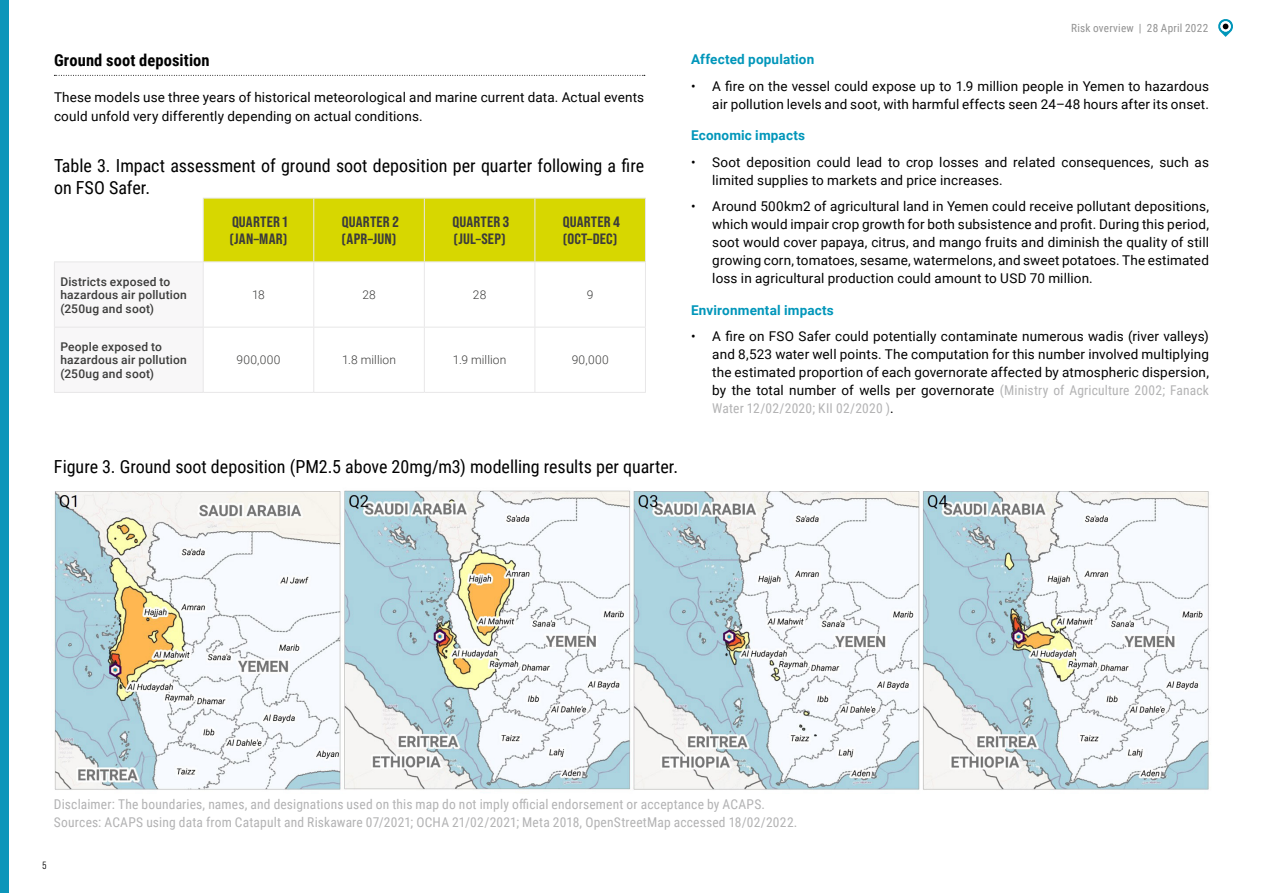
<style>
.page{position:relative;width:1263px;height:893px;background:#fff}
.page>*{position:absolute;margin:0;border:0;box-sizing:border-box;transform-origin:0 0}
.t1{font:18px/21.6px "Roboto Condensed";color:#000}
.t2{font:700 16.5px "Roboto Condensed";letter-spacing:.005em;color:#000}
.t3{font:15px/17.2px "Bebas Neue Pro Semi Exp X Bold";letter-spacing:.01em;color:#3c3c3b}
.t4{font:13.5px/18px "Roboto";letter-spacing:.01em;color:#000}
.t5{font:13.5px/18.8px "Roboto Condensed";letter-spacing:.015em;color:#b3b3b4}
.t6{font:700 13.5px "Roboto";letter-spacing:.015em;color:#0096ba}
.t7{font:500 12px/13.5px "Roboto";letter-spacing:.015em;color:#3c3c3b}
.t8{font:300 12px "Roboto";letter-spacing:.01em;color:#3c3c3b}
.t9{font:11.25px "Roboto Condensed";letter-spacing:.02em;color:#929292}
.t10{font:10.5px "Bebas Neue Pro Middle";color:#000}
.s1{font-family:"Roboto Condensed";color:#b3b3b4}
.s2{font-family:"Roboto";color:#000}
</style>
<div class="page">
<svg style="left:1218px;top:19px;width:15px;height:18px"></svg>
<div style="left:0;top:0;width:9px;height:893px;background:#0c96ba"></div>
<svg style="left:54px;top:75px;width:591px;height:1px"></svg>
<img style="left:54px;top:490px;width:1155px;height:300px">
<svg style="left:55px;top:199px;width:590px;height:193px"></svg>
<svg style="left:204px;top:262px;width:441px;height:130px"></svg>
<hr style="left:203px;top:198px;width:111px;height:1px;background:#e8e7e8">
<hr style="left:203px;top:198px;width:1px;height:63px;background:#e8e7e8">
<hr style="left:314px;top:198px;width:110px;height:1px;background:#e8e7e8">
<hr style="left:313px;top:198px;width:1px;height:63px;background:#e8e7e8">
<hr style="left:424px;top:198px;width:111px;height:1px;background:#e8e7e8">
<hr style="left:424px;top:198px;width:1px;height:63px;background:#e8e7e8">
<hr style="left:535px;top:198px;width:111px;height:1px;background:#e8e7e8">
<hr style="left:534px;top:198px;width:1px;height:63px;background:#e8e7e8">
<hr style="left:645px;top:198px;width:1px;height:63px;background:#e8e7e8">
<hr style="left:54px;top:261px;width:149px;height:1px;background:#e8e7e8">
<hr style="left:54px;top:262px;width:1px;height:65px;background:#e8e7e8">
<hr style="left:203px;top:261px;width:111px;height:1px;background:#e8e7e8">
<hr style="left:203px;top:262px;width:1px;height:65px;background:#e8e7e8">
<hr style="left:314px;top:261px;width:110px;height:1px;background:#e8e7e8">
<hr style="left:313px;top:262px;width:1px;height:65px;background:#e8e7e8">
<hr style="left:424px;top:261px;width:111px;height:1px;background:#e8e7e8">
<hr style="left:424px;top:262px;width:1px;height:65px;background:#e8e7e8">
<hr style="left:535px;top:261px;width:111px;height:1px;background:#e8e7e8">
<hr style="left:534px;top:262px;width:1px;height:65px;background:#e8e7e8">
<hr style="left:645px;top:262px;width:1px;height:65px;background:#e8e7e8">
<hr style="left:54px;top:327px;width:149px;height:1px;background:#e8e7e8">
<hr style="left:54px;top:327px;width:1px;height:65px;background:#e8e7e8">
<hr style="left:203px;top:327px;width:111px;height:1px;background:#e8e7e8">
<hr style="left:203px;top:327px;width:1px;height:65px;background:#e8e7e8">
<hr style="left:314px;top:327px;width:110px;height:1px;background:#e8e7e8">
<hr style="left:313px;top:327px;width:1px;height:65px;background:#e8e7e8">
<hr style="left:424px;top:327px;width:111px;height:1px;background:#e8e7e8">
<hr style="left:424px;top:327px;width:1px;height:65px;background:#e8e7e8">
<hr style="left:535px;top:327px;width:111px;height:1px;background:#e8e7e8">
<hr style="left:534px;top:327px;width:1px;height:65px;background:#e8e7e8">
<hr style="left:645px;top:327px;width:1px;height:65px;background:#e8e7e8">
<hr style="left:54px;top:392px;width:149px;height:1px;background:#e8e7e8">
<hr style="left:203px;top:392px;width:111px;height:1px;background:#e8e7e8">
<hr style="left:314px;top:392px;width:110px;height:1px;background:#e8e7e8">
<hr style="left:424px;top:392px;width:111px;height:1px;background:#e8e7e8">
<hr style="left:535px;top:392px;width:111px;height:1px;background:#e8e7e8">
<p class="t2" style="left:54px;top:49px;width:157px">Ground soot deposition</p>
<p class="t4" style="left:54px;top:88px;width:592px;line-height:18.8px">These models use three years of historical meteorological and marine current data. Actual events could unfold very differently depending on actual conditions.</p>
<h1 class="t1" style="left:54px;top:154px;width:592px">Table 3. Impact assessment of ground soot deposition per quarter following a fire on FSO Safer.</h1>
<p class="t7" style="left:60px;top:274px;width:128px">Districts exposed to hazardous air pollution (250ug and soot)</p>
<p class="t7" style="left:60px;top:339px;width:128px">People exposed to hazardous air pollution (250ug and soot)</p>
<p class="t3" style="left:229px;top:212px;width:60px">QUARTER 1 (JAN–MAR)</p>
<p class="t3" style="left:342px;top:212px;width:59px">QUARTER 2 (APR–JUN)</p>
<p class="t3" style="left:452px;top:212px;width:58px">QUARTER 3 (JUL–SEP)</p>
<p class="t3" style="left:563px;top:212px;width:59px">QUARTER 4 (OCT–DEC)</p>
<p class="t8" style="left:252px;top:286px;width:14px">18</p>
<p class="t8" style="left:362px;top:286px;width:15px">28</p>
<p class="t8" style="left:473px;top:286px;width:15px">28</p>
<p class="t8" style="left:587px;top:286px;width:8px">9</p>
<p class="t8" style="left:236px;top:352px;width:46px">900,000</p>
<p class="t8" style="left:342px;top:352px;width:55px">1.8 million</p>
<p class="t8" style="left:453px;top:352px;width:55px">1.9 million</p>
<p class="t8" style="left:572px;top:352px;width:39px">90,000</p>
<p class="t9" style="left:1071px;top:20px;width:139px">Risk overview | 28 April 2022</p>
<p class="t6" style="left:691px;top:50px;width:125px">Affected population</p>
<p class="t4" style="left:691px;top:76px;width:519px;text-align:right">• A fire on the vessel could expose up to 1.9 million people in Yemen to hazardous air pollution levels and soot, with harmful effects seen 24–48 hours after its onset.</p>
<p class="t6" style="left:691px;top:126px;width:116px">Economic impacts</p>
<p class="t4" style="left:712px;top:152px;width:498px;text-indent:-21px">• Soot deposition could lead to crop losses and related consequences, such as limited supplies to markets and price increases.</p>
<p class="t4" style="left:712px;top:197px;width:498px;text-align:justify;text-indent:-21px">• Around 500km2 of agricultural land in Yemen could receive pollutant depositions, which would impair crop growth for both subsistence and profit. During this period, soot would cover papaya, citrus, and mango fruits and diminish the quality of still growing corn, tomatoes, sesame, watermelons, and sweet potatoes. The estimated loss in agricultural production could amount to USD 70 million.</p>
<p class="t6" style="left:691px;top:300px;width:144px">Environmental impacts</p>
<p class="t4" style="left:712px;top:327px;width:498px;text-align:justify;text-indent:-21px">• A fire on FSO Safer could potentially contaminate numerous wadis (river valleys) and 8,523 water well points. The computation for this number involved multiplying the estimated proportion of each governorate affected by atmospheric dispersion, by the total number of wells per governorate <span class="s1">(Ministry of Agriculture 2002; Fanack</span></p>
<p class="t5" style="left:712px;top:399px;width:183px">Water 12/02/2020; KII 02/2020 )<span class="s2">.</span></p>
<h1 class="t1" style="left:54px;top:455px;width:626px">Figure 3. Ground soot deposition (PM2.5 above 20mg/m3) modelling results per quarter.</h1>
<p class="t5" style="left:54px;top:794px;width:745px">Disclaimer: The boundaries, names, and designations used on this map do not imply official endorsement or acceptance by ACAPS.<br>Sources: ACAPS using data from Catapult and Riskaware 07/2021; OCHA 21/02/2021; Meta 2018, OpenStreetMap accessed 18/02/2022.</p>
<p class="t10" style="left:43px;top:859px;width:5px">5</p>
</div>
